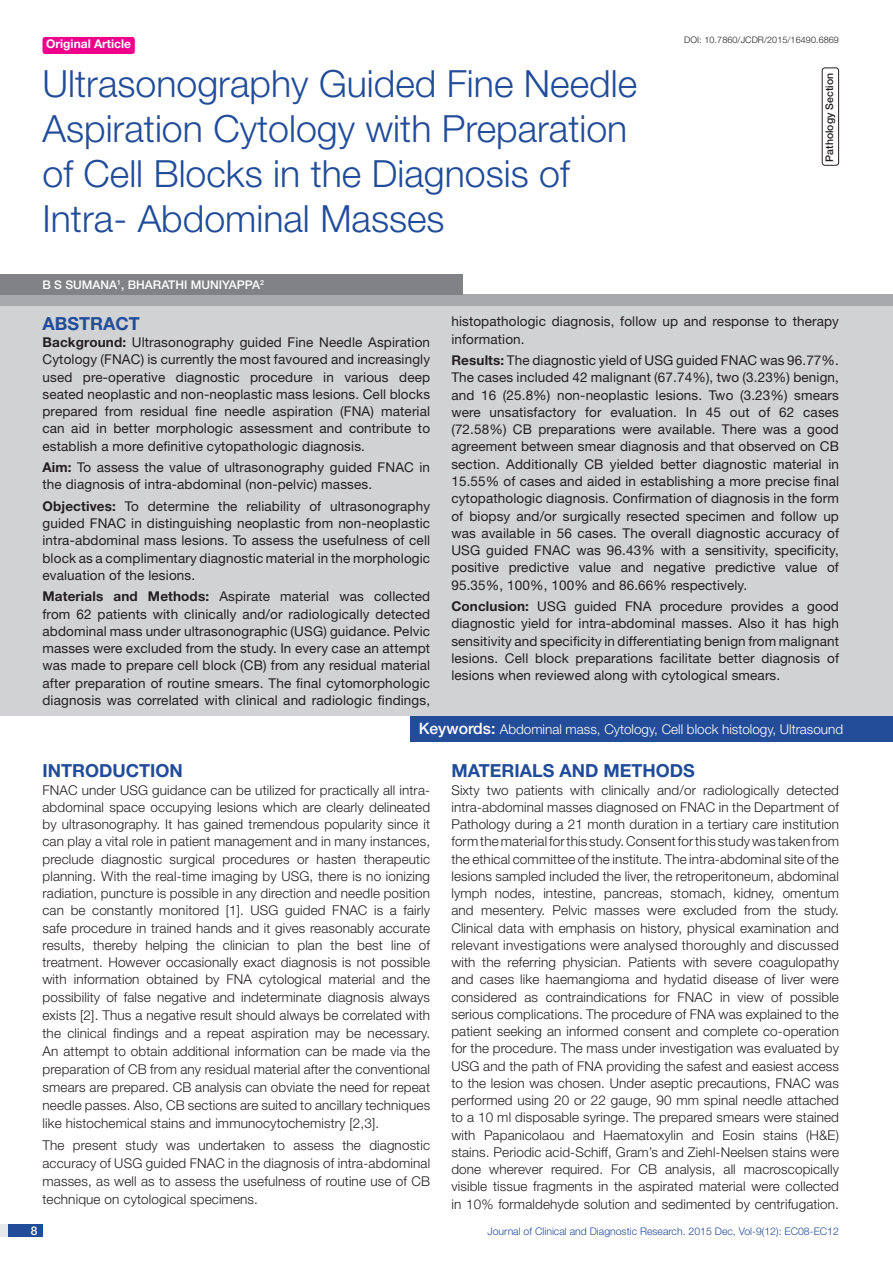
<style>
.page{position:relative;width:893px;height:1263px;background:#fff}
.page>*{position:absolute;margin:0;border:0;box-sizing:border-box;transform-origin:0 0}
.t1{font:300 37.5px/45px "Helvetica Neue";color:#214c99}
.Heading{font:700 18px "Helvetica Neue";color:#214c99}
.Abstract_head{font:700 18px "Helvetica Neue";color:#214c99}
.Body_text{font:300 13.5px/17.2px "Helvetica Neue";letter-spacing:.01em;color:#231f20;text-align:justify}
.Abstract_Text{font:13.5px/17.2px "Helvetica Neue";letter-spacing:.01em;color:#231f20;text-align:justify}
.t2{font:300 13.5px "Helvetica Neue";color:#fff}
.Author{font:500 12px "Helvetica Neue";color:#fff}
.t3{font:700 12px "Helvetica Neue";color:#fff}
.t4{font:300 10.5px "Helvetica Neue";color:#214c99}
.t5{font:500 10.5px "Helvetica Neue";color:#231f20}
.DOI{font:300 9px "Helvetica Neue";letter-spacing:.01em;color:#231f20}
.s1{color:#244d99}
.s2{font-weight:700}
.s3{font-weight:500;font-size:15.75px}
</style>
<div class="page">
<div style="left:0;top:1224px;width:43px;height:13px;background:#e6e7e9"></div>
<div style="left:8px;top:1224px;width:35px;height:13px;background:#214c99"></div>
<div style="left:43px;top:37px;width:92px;height:17px;background:#ed028c;border-radius:3px"></div>
<div style="left:0;top:294px;width:893px;height:12px;background:#a8a9ad"></div>
<div style="left:0;top:306px;width:893px;height:410px;background:#d1d2d4"></div>
<div style="left:410px;top:716px;width:483px;height:25px;background:#244d99"></div>
<div style="left:0;top:275px;width:463px;height:20px;background:#808285"></div>
<div style="left:822px;top:68px;width:17px;height:98px;border:1px solid #231f20;border-radius:3px"></div>
<p class="t3" style="left:46px;top:37px;width:87px">Original Article</p>
<p class="t1" style="left:43px;top:60px;width:596px">Ultrasonography Guided Fine Needle Aspiration Cytology with Preparation of Cell Blocks in the Diagnosis of Intra- Abdominal Masses</p>
<p class="DOI" style="left:684px;top:35px;width:156px">DOI: 10.7860/JCDR/2015/16490.6869</p>
<p class="t5" style="left:823px;top:162px;width:90px;rotate:-90deg">PATHOLOGY SECTION</p>
<p class="Author" style="left:43px;top:278px;width:223px">B S SUMANA<sup>1</sup>, BHARATHI MUNIYAPPA<sup>2</sup></p>
<p class="Abstract_head" style="left:43px;top:312px;width:98px">ABST<span class="s1">RAC</span>T</p>
<p class="Abstract_Text" style="left:43px;top:334px;width:389px"><span class="s2">Background:</span> Ultrasonography guided Fine Needle Aspiration Cytology (FNAC) is currently the most favoured and increasingly used pre-operative diagnostic procedure in various deep seated neoplastic and non-neoplastic mass lesions. Cell blocks prepared from residual fine needle aspiration (FNA) material can aid in better morphologic assessment and contribute to establish a more definitive cytopathologic diagnosis.</p>
<p class="Abstract_Text" style="left:43px;top:459px;width:389px"><span class="s2">Aim:</span> To assess the value of ultrasonography guided FNAC in the diagnosis of intra-abdominal (non-pelvic) masses.</p>
<p class="Abstract_Text" style="left:43px;top:497px;width:389px"><span class="s2">Objectives:</span> To determine the reliability of ultrasonography guided FNAC in distinguishing neoplastic from non-neoplastic intra-abdominal mass lesions. To assess the usefulness of cell block as a complimentary diagnostic material in the morphologic evaluation of the lesions.</p>
<p class="Abstract_Text" style="left:43px;top:588px;width:389px"><span class="s2">Materials and Methods:</span> Aspirate material was collected from 62 patients with clinically and/or radiologically detected abdominal mass under ultrasonographic (USG) guidance. Pelvic masses were excluded from the study. In every case an attempt was made to prepare cell block (CB) from any residual material after preparation of routine smears. The final cytomorphologic diagnosis was correlated with clinical and radiologic findings,</p>
<p class="Abstract_Text" style="left:451px;top:313px;width:389px">histopathologic diagnosis, follow up and response to therapy information.</p>
<p class="Abstract_Text" style="left:451px;top:352px;width:389px"><span class="s2">Results:</span> The diagnostic yield of USG guided FNAC was 96.77%.<br>The cases included 42 malignant (67.74%), two (3.23%) benign, and 16 (25.8%) non-neoplastic lesions. Two (3.23%) smears were unsatisfactory for evaluation. In 45 out of 62 cases (72.58%) CB preparations were available. There was a good agreement between smear diagnosis and that observed on CB section. Additionally CB yielded better diagnostic material in 15.55% of cases and aided in establishing a more precise final cytopathologic diagnosis. Confirmation of diagnosis in the form of biopsy and/or surgically resected specimen and follow up was available in 56 cases. The overall diagnostic accuracy of USG guided FNAC was 96.43% with a sensitivity, specificity, positive predictive value and negative predictive value of 95.35%, 100%, 100% and 86.66% respectively.</p>
<p class="Abstract_Text" style="left:451px;top:597px;width:389px"><span class="s2">Conclusion:</span> USG guided FNA procedure provides a good diagnostic yield for intra-abdominal masses. Also it has high sensitivity and specificity in differentiating benign from malignant lesions. Cell block preparations facilitate better diagnosis of lesions when reviewed along with cytological smears.</p>
<p class="t2" style="left:419px;top:721px;width:426px"><span class="s3">KEYWORDS:</span> Abdominal mass, Cytology, Cell block histology, Ultrasound</p>
<p class="Heading" style="left:43px;top:760px;width:142px">Introduction</p>
<p class="Body_text" style="left:43px;top:781px;width:389px">FNAC under USG guidance can be utilized for practically all intra&shy;abdominal space occupying lesions which are clearly delineated by ultrasonography. It has gained tremendous popularity since it can play a vital role in patient management and in many instances, preclude diagnostic surgical procedures or hasten therapeutic planning. With the real-time imaging by USG, there is no ionizing radiation, puncture is possible in any direction and needle position can be constantly monitored [1]. USG guided FNAC is a fairly safe procedure in trained hands and it gives reasonably accurate results, thereby helping the clinician to plan the best line of treatment. However occasionally exact diagnosis is not possible with information obtained by FNA cytological material and the possibility of false negative and indeterminate diagnosis always exists [2]. Thus a negative result should always be correlated with the clinical findings and a repeat aspiration may be necessary.<br>An attempt to obtain additional information can be made via the preparation of CB from any residual material after the conventional smears are prepared. CB analysis can obviate the need for repeat needle passes. Also, CB sections are suited to ancillary techniques like histochemical stains and immunocytochemistry [2,3].</p>
<p class="Body_text" style="left:43px;top:1136px;width:389px;line-height:18px">The present study was undertaken to assess the diagnostic accuracy of USG guided FNAC in the diagnosis of intra-abdominal masses, as well as to assess the usefulness of routine use of CB technique on cytological specimens.</p>
<p class="Heading" style="left:451px;top:760px;width:231px">MATERIALs AND METHODS</p>
<p class="Body_text" style="left:451px;top:781px;width:389px">Sixty two patients with clinically and/or radiologically detected intra-abdominal masses diagnosed on FNAC in the Department of Pathology during a 21 month duration in a tertiary care institution form the material for this study. Consent for this study was taken from the ethical committee of the institute. The intra-abdominal site of the lesions sampled included the liver, the retroperitoneum, abdominal lymph nodes, intestine, pancreas, stomach, kidney, omentum and mesentery. Pelvic masses were excluded from the study.<br>Clinical data with emphasis on history, physical examination and relevant investigations were analysed thoroughly and discussed with the referring physician. Patients with severe coagulopathy and cases like haemangioma and hydatid disease of liver were considered as contraindications for FNAC in view of possible serious complications. The procedure of FNA was explained to the patient seeking an informed consent and complete co-operation for the procedure. The mass under investigation was evaluated by USG and the path of FNA providing the safest and easiest access to the lesion was chosen. Under aseptic precautions, FNAC was performed using 20 or 22 gauge, 90 mm spinal needle attached to a 10 ml disposable syringe. The prepared smears were stained with Papanicolaou and Haematoxylin and Eosin stains (H&amp;E) stains. Periodic acid-Schiff, Gram’s and Ziehl-Neelsen stains were done wherever required. For CB analysis, all macroscopically visible tissue fragments in the aspirated material were collected in 10% formaldehyde solution and sedimented by centrifugation.</p>
<p class="Author" style="left:31px;top:1223px;width:8px">8</p>
<p class="t4" style="left:487px;top:1225px;width:353px">Journal of Clinical and Diagnostic Research. 2015 Dec, Vol-9(12): EC08-EC12</p>
</div>
